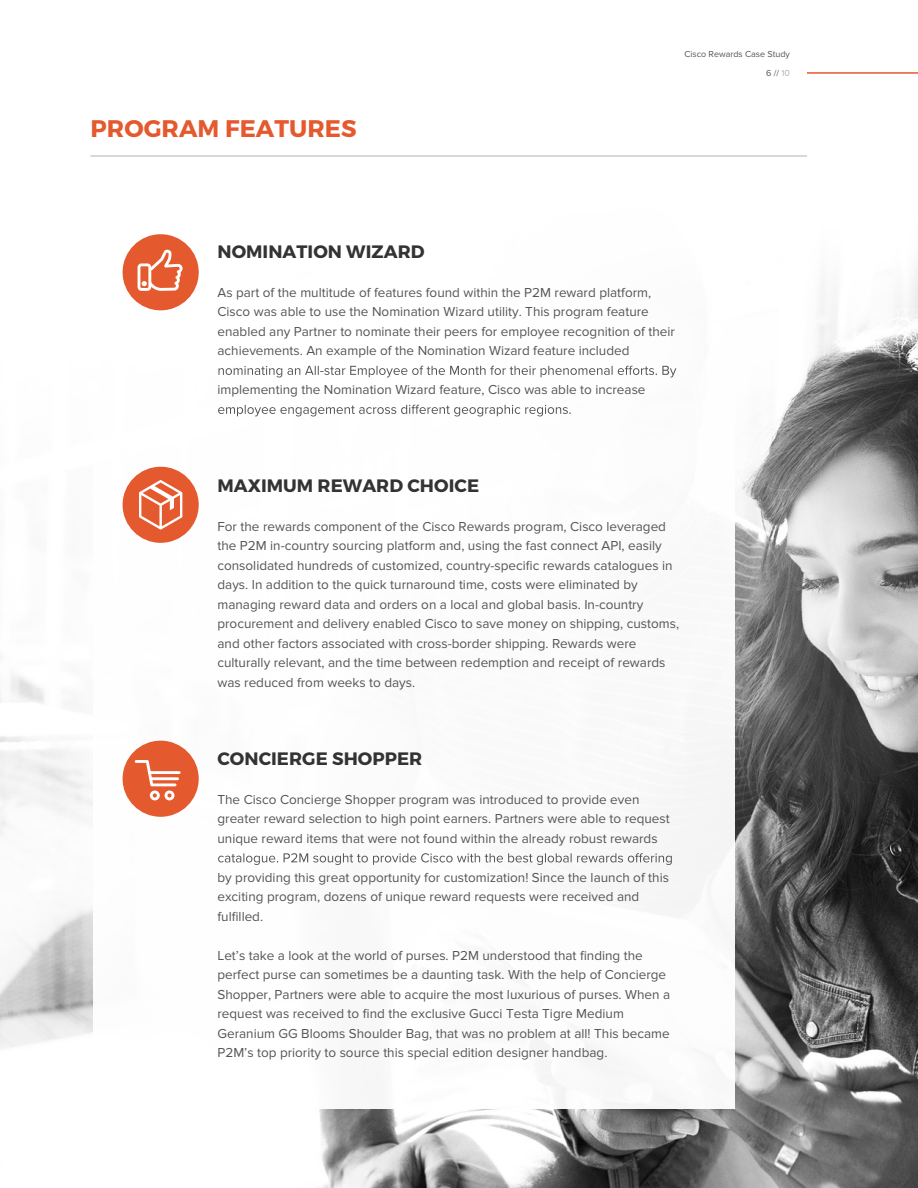
<style>
.page{position:relative;width:918px;height:1188px;background:#fff}
.page>*{position:absolute;margin:0;border:0;box-sizing:border-box;transform-origin:0 0}
.t1{font:700 24px "Montserrat";letter-spacing:.005em;color:#e5592e}
.t2{font:700 18px "Montserrat";letter-spacing:.005em;color:#333}
.t3{font:13.5px/19.5px "Proxima Nova";color:#555}
.t4{font:9px/19.5px "Proxima Nova";color:#555;text-align:right}
.s1{color:#b2b2b2}
</style>
<div class="page">
<img style="left:0;top:266px;width:918px;height:922px">
<div style="left:93px;top:165px;width:642px;height:943px;background:#fff"></div>
<hr style="left:807px;top:72px;width:111px;height:2px;background:#e5592e">
<hr style="left:91px;top:155px;width:716px;height:2px;background:#ccc">
<svg style="left:218px;top:366px;width:458px;height:11px"></svg>
<svg style="left:218px;top:405px;width:353px;height:11px"></svg>
<svg style="left:218px;top:853px;width:454px;height:12px"></svg>
<div style="left:123px;top:234px;width:76px;height:76px;background:#e5592e;border-radius:50%"></div>
<svg style="left:136px;top:249px;width:48px;height:62px"></svg>
<div style="left:123px;top:741px;width:76px;height:76px;background:#e5592e;border-radius:50%"></div>
<div style="left:150px;top:791px;width:10px;height:9px;border:3px solid #fff;border-radius:50%"></div>
<div style="left:165px;top:791px;width:9px;height:9px;border:3px solid #fff;border-radius:50%"></div>
<svg style="left:134px;top:760px;width:44px;height:27px"></svg>
<hr style="left:151px;top:777px;width:27px;height:3px;background:#fff">
<hr style="left:150px;top:771px;width:29px;height:3px;background:#fff">
<div style="left:123px;top:467px;width:76px;height:76px;background:#e5592e;border-radius:50%"></div>
<svg style="left:139px;top:480px;width:43px;height:50px"></svg>
<h1 class="t1" style="left:91px;top:114px;width:268px">PROGRAM FEATURES</h1>
<p class="t4" style="left:684px;top:44px;width:107px">Cisco Rewards Case Study<br>6 // <span class="s1">10</span></p>
<h2 class="t2" style="left:217px;top:240px;width:209px">NOMINATION WIZARD</h2>
<p class="t3" style="left:217px;top:283px;width:459px">As part of the multitude of features found within the P2M reward platform, Cisco was able to use the Nomination Wizard utility. This program feature enabled any Partner to nominate their peers for employee recognition of their achievements. An example of the Nomination Wizard feature included</p>
<p class="t3" style="left:217px;top:380px;width:430px">implementing the Nomination Wizard feature, Cisco was able to increase</p>
<h2 class="t2" style="left:217px;top:474px;width:263px">MAXIMUM REWARD CHOICE</h2>
<p class="t3" style="left:217px;top:517px;width:463px">For the rewards component of the Cisco Rewards program, Cisco leveraged the P2M in-country sourcing platform and, using the fast connect API, easily consolidated hundreds of customized, country-specific rewards catalogues in days. In addition to the quick turnaround time, costs were eliminated by managing reward data and orders on a local and global basis. In-country procurement and delivery enabled Cisco to save money on shipping, customs, and other factors associated with cross-border shipping. Rewards were culturally relevant, and the time between redemption and receipt of rewards was reduced from weeks to days.</p>
<h2 class="t2" style="left:217px;top:747px;width:206px">CONCIERGE SHOPPER</h2>
<p class="t3" style="left:217px;top:790px;width:454px">The Cisco Concierge Shopper program was introduced to provide even greater reward selection to high point earners. Partners were able to request unique reward items that were not found within the already robust rewards</p>
<p class="t3" style="left:217px;top:868px;width:453px">by providing this great opportunity for customization! Since the launch of this exciting program, dozens of unique reward requests were received and fulfilled.</p>
<p class="t3" style="left:217px;top:946px;width:454px">Let’s take a look at the world of purses. P2M understood that finding the perfect purse can sometimes be a daunting task. With the help of Concierge Shopper, Partners were able to acquire the most luxurious of purses. When a request was received to find the exclusive Gucci Testa Tigre Medium Geranium GG Blooms Shoulder Bag, that was no problem at all! This became P2M’s top priority to source this special edition designer handbag.</p>
</div>
